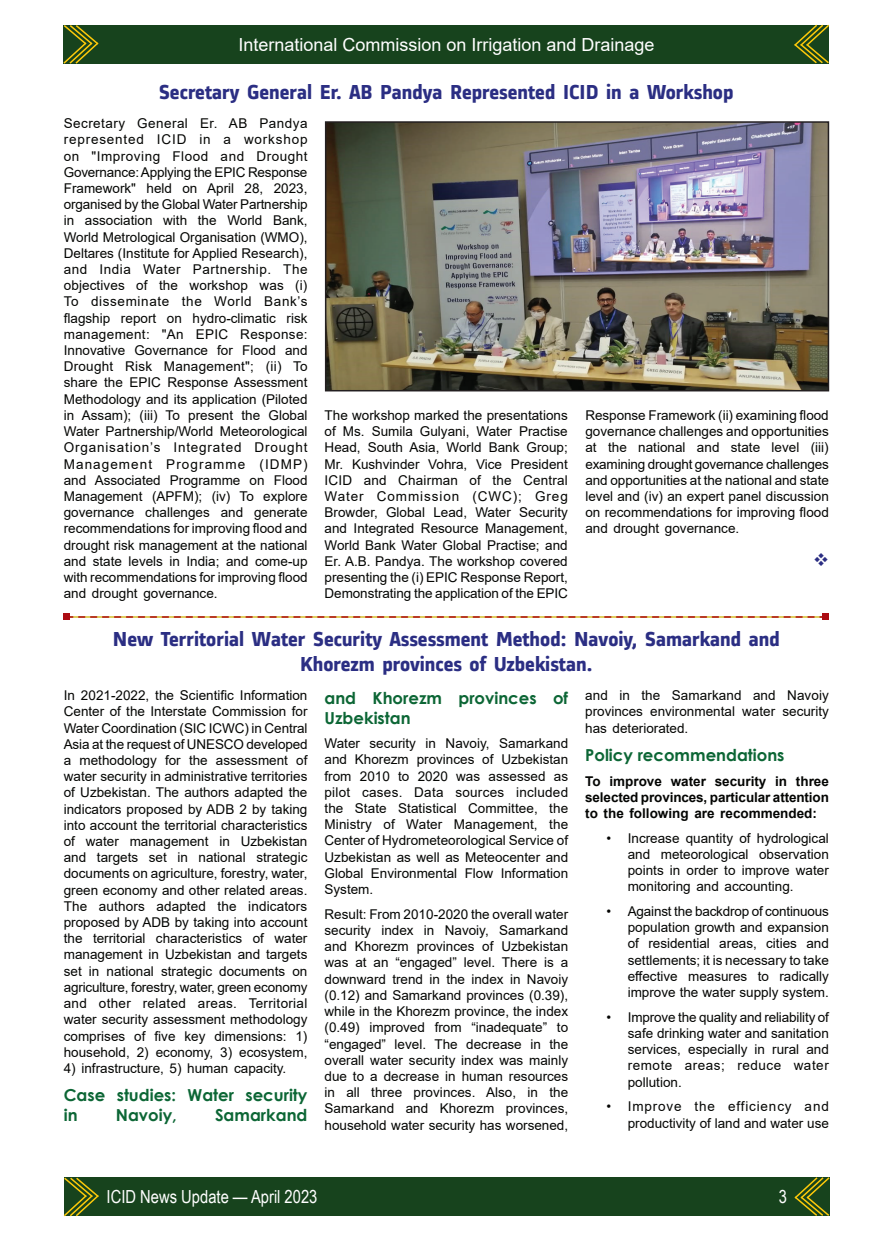
<style>
.page{position:relative;width:893px;height:1234px;background:#fff}
.page>*{position:absolute;margin:0;border:0;box-sizing:border-box;transform-origin:0 0}
.t1{font:700 21px/25.2px "Alstom";color:#2b2e83;text-align:center}
.t2{font:18px "Arial";color:#fff}
.t3{font:18px "Arial Narrow";color:#fff}
.t4{font:700 16.5px/19.8px "Century Gothic";color:#0c6635}
.t5{font:13.5px/16.2px "Arial";color:#040503;text-align:justify}
.t6{font:700 13.5px/16.2px "Arial";color:#040503;text-align:justify}
</style>
<div class="page">
<div style="left:64px;top:25px;width:765px;height:38px;background:#17431d"></div>
<svg style="left:63px;top:25px;width:37px;height:39px"></svg>
<svg style="left:793px;top:24px;width:37px;height:40px"></svg>
<div style="left:64px;top:1177px;width:765px;height:38px;background:#17431d"></div>
<svg style="left:63px;top:1177px;width:37px;height:40px"></svg>
<svg style="left:793px;top:1177px;width:37px;height:39px"></svg>
<svg style="left:64px;top:614px;width:765px;height:6px"></svg>
<img style="left:328px;top:124px;width:498px;height:264px">
<div style="left:325px;top:121px;width:504px;height:270px;border:2px solid #231f20"></div>
<h2 class="t2" style="left:238px;top:32px;width:418px">International Commission on Irrigation and Drainage</h2>
<h1 class="t1" style="left:159px;top:78px;width:576px">Secretary General Er. AB Pandya Represented ICID in a Workshop</h1>
<p class="t5" style="left:64px;top:115px;width:245px">Secretary General Er. AB Pandya represented ICID in a workshop on "Improving Flood and Drought Governance: Applying the EPIC Response Framework" held on April 28, 2023, organised by the Global Water Partnership in association with the World Bank, World Metrological Organisation (WMO), Deltares (Institute for Applied Research), and India Water Partnership. The objectives of the workshop was (i)<br>To disseminate the World Bank’s flagship report on hydro-climatic risk management: "An EPIC Response:<br>Innovative Governance for Flood and Drought Risk Management"; (ii) To share the EPIC Response Assessment Methodology and its application (Piloted in Assam); (iii) To present the Global Water Partnership/World Meteorological Organisation’s Integrated Drought Management Programme (IDMP) and Associated Programme on Flood Management (APFM); (iv) To explore governance challenges and generate recommendations for improving flood and drought risk management at the national and state levels in India; and come-up with recommendations for improving flood and drought governance.</p>
<p class="t5" style="left:325px;top:407px;width:245px">The workshop marked the presentations of Ms. Sumila Gulyani, Water Practise Head, South Asia, World Bank Group; Mr. Kushvinder Vohra, Vice President ICID and Chairman of the Central Water Commission (CWC); Greg Browder, Global Lead, Water Security and Integrated Resource Management, World Bank Water Global Practise; and Er. A.B. Pandya. The workshop covered presenting the (i) EPIC Response Report, Demonstrating the application of the EPIC</p>
<p class="t5" style="left:585px;top:407px;width:245px">Response Framework (ii) examining flood governance challenges and opportunities at the national and state level (iii) examining drought governance challenges and opportunities at the national and state level and (iv) an expert panel discussion on recommendations for improving flood and drought governance.</p>
<h1 class="t1" style="left:113px;top:624px;width:668px">New Territorial Water Security Assessment Method: Navoiy, Samarkand and<br>Khorezm provinces of Uzbekistan.</h1>
<p class="t5" style="left:64px;top:687px;width:245px">In 2021-2022, the Scientific Information Center of the Interstate Commission for Water Coordination (SIC ICWC) in Central Asia at the request of UNESCO developed a methodology for the assessment of water security in administrative territories of Uzbekistan. The authors adapted the indicators proposed by ADB 2 by taking into account the territorial characteristics of water management in Uzbekistan and targets set in national strategic documents on agriculture, forestry, water, green economy and other related areas.<br>The authors adapted the indicators proposed by ADB by taking into account the territorial characteristics of water management in Uzbekistan and targets set in national strategic documents on agriculture, forestry, water, green economy and other related areas. Territorial water security assessment methodology comprises of five key dimensions: 1) household, 2) economy, 3) ecosystem,</p>
<p class="t5" style="left:64px;top:1059px;width:224px">4) infrastructure, 5) human capacity.</p>
<p class="t4" style="left:64px;top:1084px;width:245px">Case studies: Water security in</p>
<p class="t5" style="left:585px;top:687px;width:245px">and in the Samarkand and Navoiy provinces environmental water security has deteriorated.</p>
<p class="t4" style="left:585px;top:744px;width:201px">Policy recommendations</p>
<p class="t6" style="left:585px;top:772px;width:245px">To improve water security in three selected provinces, particular attention to the following are recommended:</p>
<p class="t5" style="left:628px;top:829px;width:203px;text-indent:-21px">• Increase quantity of hydrological and meteorological observation points in order to improve water monitoring and accounting.</p>
<p class="t5" style="left:628px;top:902px;width:203px;text-indent:-21px">• Against the backdrop of continuous population growth and expansion of residential areas, cities and settlements; it is necessary to take effective measures to radically improve the water supply system.</p>
<p class="t5" style="left:628px;top:1008px;width:203px;text-indent:-21px">• Improve the quality and reliability of safe drinking water and sanitation services, especially in rural and remote areas; reduce water pollution.</p>
<p class="t5" style="left:606px;top:1098px;width:224px;text-align:right">• Improve the efficiency and productivity of land and water use</p>
<p class="t4" style="left:324px;top:687px;width:245px">and Khorezm provinces of<br>Uzbekistan</p>
<p class="t5" style="left:324px;top:735px;width:245px">Water security in Navoiy, Samarkand and Khorezm provinces of Uzbekistan from 2010 to 2020 was assessed as pilot cases. Data sources included the State Statistical Committee, the Ministry of Water Management, the Center of Hydrometeorological Service of Uzbekistan as well as Meteocenter and Global Environmental Flow Information System.</p>
<p class="t5" style="left:324px;top:905px;width:245px">Result: From 2010-2020 the overall water security index in Navoiy, Samarkand and Khorezm provinces of Uzbekistan was at an “engaged” level. There is a downward trend in the index in Navoiy (0.12) and Samarkand provinces (0.39), while in the Khorezm province, the index (0.49) improved from “inadequate” to “engaged” level. The decrease in the overall water security index was mainly due to a decrease in human resources in all three provinces. Also, in the Samarkand and Khorezm provinces, household water security has worsened,</p>
<p class="t4" style="left:116px;top:1104px;width:63px">Navoiy,</p>
<p class="t4" style="left:215px;top:1104px;width:94px">Samarkand</p>
<h2 class="t3" style="left:107px;top:1183px;width:212px">ICID News Update — April 2023</h2>
<h2 class="t3" style="left:779px;top:1183px;width:10px">3</h2>
</div>
